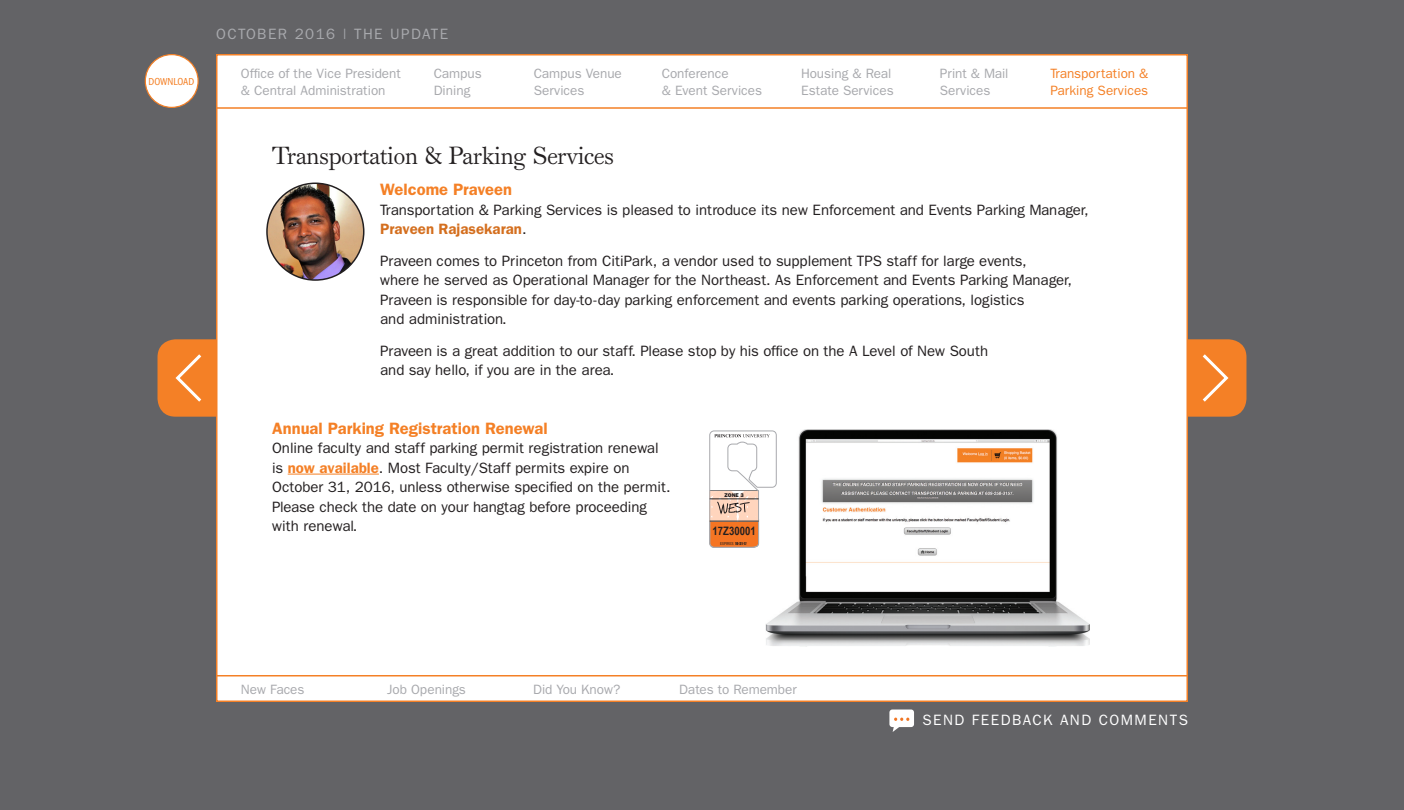
<style>
.page{position:relative;width:1404px;height:810px;background:#636366}
.page>*{position:absolute;margin:0;border:0;box-sizing:border-box;transform-origin:0 0}
.t1{font:24px "Princeton Monti DS";color:#231f20}
.t2{font:600 16.5px "Franklin Gothic";color:#f48026}
.t3{font:15px/19.5px "Franklin Gothic";color:#231f20}
.t4{font:15px "Franklin Gothic";letter-spacing:.1em;color:#fff}
.t5{font:15px "Franklin Gothic";letter-spacing:.1em;color:#a8a9ad}
.t6{font:13.5px/16.2px "Franklin Gothic";color:#a8a9ad}
.t7{font:13.5px/16.2px "Franklin Gothic";color:#f48026}
.t8{font:700 11.7px "Arial Narrow";color:#231f20}
.t9{font:condensed 10.5px "Franklin Gothic";color:#f48026}
.t10{font:800 5.55px "Franklin Gothic";color:#231f20}
.t11{font:3.6px "Impact";color:#231f20}
.s1{font-weight:600;color:#d46f1f}
.s2{font-weight:600;color:#f48026}
.s3{font-family:"Franklin Gothic";font-stretch:condensed;font-size:4.35px}
</style>
<div class="page">
<div style="left:158px;top:339px;width:116px;height:78px;background:#f48026;border-radius:18px"></div>
<svg style="left:175px;top:354px;width:27px;height:48px"></svg>
<div style="left:1130px;top:339px;width:116px;height:78px;background:#f48026;border-radius:18px"></div>
<svg style="left:1202px;top:354px;width:27px;height:48px"></svg>
<div style="left:216px;top:54px;width:972px;height:648px;background:#fff;border:2px solid #f48026"></div>
<hr style="left:216px;top:107px;width:972px;height:2px;background:#f48026">
<hr style="left:216px;top:675px;width:972px;height:1px;background:#f48026">
<svg style="left:889px;top:710px;width:25px;height:22px"></svg>
<div style="left:145px;top:55px;width:53px;height:52px;background:#fff;border-radius:50%"></div>
<div style="left:145px;top:54px;width:54px;height:54px;border:1px solid #f48026;border-radius:50%"></div>
<img style="left:765px;top:430px;width:324px;height:217px">
<hr style="left:288px;top:474px;width:91px;height:1px;background:#f48026">
<img style="left:267px;top:183px;width:97px;height:97px;border-radius:48px">
<div style="left:266px;top:183px;width:99px;height:98px;border:2px solid #231f20;border-radius:50%"></div>
<svg style="left:709px;top:431px;width:68px;height:117px"></svg>
<p class="t5" style="left:216px;top:25px;width:234px">OCTOBER 2016 | THE UPDATE</p>
<p class="t6" style="left:241px;top:65px;width:162px">Office of the Vice President &amp; Central Administration</p>
<p class="t6" style="left:534px;top:65px;width:90px">Campus Venue<br>Services</p>
<p class="t6" style="left:662px;top:65px;width:102px">Conference<br>&amp; Event Services</p>
<p class="t7" style="left:1050px;top:65px;width:99px">Transportation &amp;<br>Parking Services</p>
<p class="t9" style="left:149px;top:76px;width:47px">DOWNLOAD</p>
<p class="t6" style="left:940px;top:65px;width:70px">Print &amp; Mail<br>Services</p>
<p class="t6" style="left:434px;top:65px;width:49px">Campus<br>Dining</p>
<p class="t6" style="left:801px;top:65px;width:94px">Housing &amp; Real<br>Estate Services</p>
<h1 class="t1" style="left:272px;top:140px;width:343px">Transportation &amp; Parking Services</h1>
<p class="t2" style="left:380px;top:180px;width:133px">Welcome Praveen</p>
<p class="t3" style="left:380px;top:199px;width:710px">Transportation &amp; Parking Services is pleased to introduce its new Enforcement and Events Parking Manager,<br><span class="s1">Praveen Rajasekaran</span>.</p>
<p class="t3" style="left:380px;top:250px;width:693px">Praveen comes to Princeton from CitiPark, a vendor used to supplement TPS staff for large events,<br>where he served as Operational Manager for the Northeast. As Enforcement and Events Parking Manager, Praveen is responsible for day-to-day parking enforcement and events parking operations, logistics<br>and administration.</p>
<p class="t3" style="left:380px;top:340px;width:609px">Praveen is a great addition to our staff. Please stop by his office on the A Level of New South and say hello, if you are in the area.</p>
<p class="t2" style="left:272px;top:418px;width:277px">Annual Parking Registration Renewal</p>
<p class="t3" style="left:272px;top:438px;width:400px">Online faculty and staff parking permit registration renewal is <span class="s2">now available</span>. Most Faculty/Staff permits expire on October 31, 2016, unless otherwise specified on the permit.<br>Please check the date on your hangtag before proceeding with renewal.</p>
<p class="t10" style="left:725px;top:492px;width:21px">ZONE 3</p>
<p class="t8" style="left:713px;top:522px;width:45px">17Z30001</p>
<p class="t11" style="left:720px;top:541px;width:28px"><span class="s3">EXPIRES</span> 10-31-17</p>
<p class="t6" style="left:241px;top:681px;width:65px">New Faces</p>
<p class="t6" style="left:387px;top:681px;width:80px">Job Openings</p>
<p class="t6" style="left:533px;top:681px;width:89px">Did You Know?</p>
<p class="t6" style="left:679px;top:681px;width:119px">Dates to Remember</p>
<p class="t4" style="left:922px;top:712px;width:267px">SEND FEEDBACK AND COMMENTS</p>
</div>
